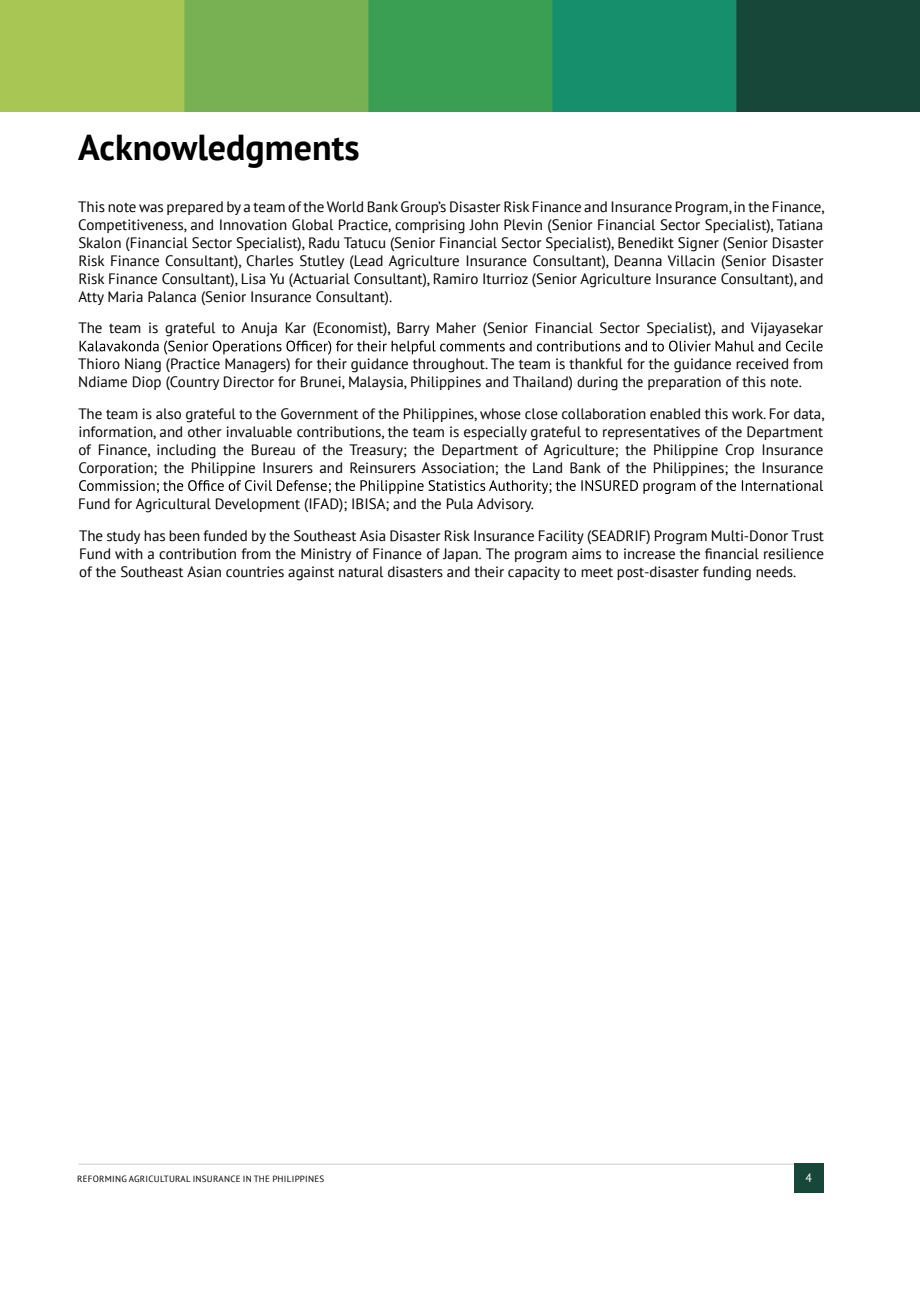
<style>
.page{position:relative;width:920px;height:1290px;background:#fff}
.page>*{position:absolute;margin:0;border:0;box-sizing:border-box;transform-origin:0 0}
.t1{font:700 36px "PT Sans";color:#000}
.t2{font:15px/18px "PT Sans";color:#000}
.t3{font:12px "PT Sans";color:#fff}
.t4{font:9px "PT Sans";letter-spacing:.03em;color:#000}
</style>
<div class="page">
<hr style="left:78px;top:1164px;width:745px;height:1px;background:#ccc">
<div style="left:794px;top:1164px;width:29px;height:29px;background:#174739"></div>
<img style="left:0;top:0;width:920px;height:111px">
<svg style="left:80px;top:341px;width:743px;height:14px"></svg>
<svg style="left:79px;top:480px;width:744px;height:14px"></svg>
<h1 class="t1" style="left:78px;top:124px;width:283px">Acknowledgments</h1>
<p class="t2" style="left:78px;top:197px;width:748px;text-align:justify">This note was prepared by a team of the World BankGroup’s Disaster Risk Finance and Insurance Program,in the Finance, Competitiveness, and Innovation Global Practice, comprising John Plevin (Senior Financial Sector Specialist), Tatiana Skalon (Financial Sector Specialist), Radu Tatucu (Senior Financial Sector Specialist), Benedikt Signer (Senior Disaster Risk Finance Consultant), Charles Stutley (Lead Agriculture Insurance Consultant), Deanna Villacin (Senior Disaster Risk Finance Consultant), Lisa Yu (Actuarial Consultant), Ramiro Iturrioz (Senior Agriculture Insurance Consultant), and Atty Maria Palanca (Senior Insurance Consultant).</p>
<p class="t2" style="left:78px;top:319px;width:746px">The team is grateful to Anuja Kar (Economist), Barry Maher (Senior Financial Sector Specialist), and Vijayasekar</p>
<p class="t2" style="left:78px;top:355px;width:747px">Thioro Niang (Practice Managers) for their guidance throughout. The team is thankful for the guidance received from<br>Ndiame Diop (Country Director for Brunei, Malaysia, Philippines and Thailand) during the preparation of this note.</p>
<p class="t2" style="left:78px;top:404px;width:748px;text-align:justify">The team is also grateful to the Government of the Philippines, whose close collaboration enabled this work. For data, information, and other invaluable contributions, the team is especially grateful to representatives of the Department of Finance, including the Bureau of the Treasury; the Department of Agriculture; the Philippine Crop Insurance Corporation; the Philippine Insurers and Reinsurers Association; the Land Bank of the Philippines; the Insurance</p>
<p class="t2" style="left:78px;top:487px;width:747px;line-height:31.7px">Fund for Agricultural Development (IFAD); IBISA; and the Pula Advisory.<br>The study has been funded by the Southeast Asia Disaster Risk Insurance Facility (SEADRIF) Program Multi-Donor Trust</p>
<p class="t2" style="left:79px;top:544px;width:746px">Fund with a contribution from the Ministry of Finance of Japan. The program aims to increase the financial resilience of the Southeast Asian countries against natural disasters and their capacity to meet post-disaster funding needs.</p>
<p class="t4" style="left:77px;top:1173px;width:249px">REFORMING AGRICULTURAL INSURANCE IN THE PHILIPPINES</p>
<p class="t3" style="left:805px;top:1170px;width:8px">4</p>
</div>
